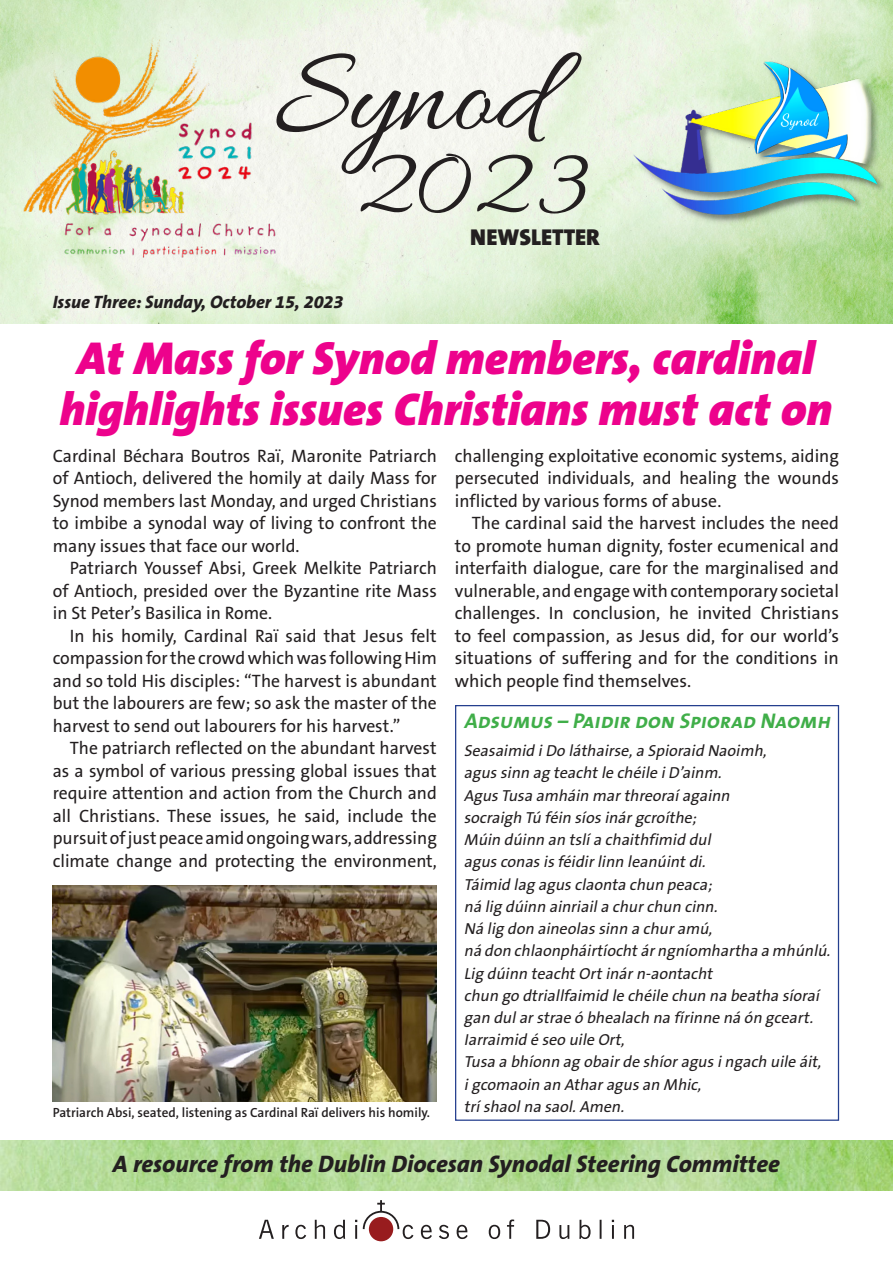
<style>
.page{position:relative;width:893px;height:1263px;background:#fff}
.page>*{position:absolute;margin:0;border:0;box-sizing:border-box;transform-origin:0 0}
.t1{font:125.1px "Allura";color:#231f20}
.t2{font:102.75px "Allura";color:#231f20}
.t3{font:italic 900 46.5px/51px "The Sans B9";color:#ed028c;text-align:center}
.t4{font:italic 800 24px "The Sans B8";color:#231f20}
.t5{font:900 23.1px "The Sans B9";color:#231f20}
.Paragraph_Style_1{font:italic 21.3px "The Sans Bold Caps";color:#40ae49}
.Paragraph_Style_1-2{font:18px/22.5px "The Sans B5 Plain";color:#231f20;text-align:justify}
.t6{font:italic 800 18px "The Sans B8";color:#231f20}
.Paragraph_Style_1-3{font:italic 16.05px "The Sans B5 Plain";letter-spacing:-.02em;color:#231f20}
.t7{font:600 13.35px "The Sans B6";color:#231f20}
</style>
<div class="page">
<img style="left:0;top:0;width:893px;height:324px">
<img style="left:0;top:1140px;width:893px;height:51px">
<img style="left:627px;top:24px;width:257px;height:245px">
<img style="left:24px;top:35px;width:269px;height:236px">
<div style="left:369px;top:1217px;width:24px;height:24px;background:#981c1e;border-radius:50%"></div>
<svg style="left:259px;top:1200px;width:375px;height:39px"></svg>
<img style="left:53px;top:885px;width:384px;height:216px">
<p class="t1" style="left:275px;top:26px;width:270px">Synod</p>
<p class="t2" style="left:355px;top:127px;width:236px">2023</p>
<p class="t5" style="left:470px;top:225px;width:131px">NEWSLETTER</p>
<p class="t6" style="left:53px;top:292px;width:292px">Issue Three: Sunday, October 15, 2023</p>
<p class="t3" style="left:59px;top:334px;width:774px">At Mass for Synod members, cardinal highlights issues Christians must act on</p>
<p class="Paragraph_Style_1-2" style="left:53px;top:445px;width:386px">Cardinal Béchara Boutros Raï, Maronite Patriarch of Antioch, delivered the homily at daily Mass for Synod members last Monday, and urged Christians to imbibe a synodal way of living to confront the many issues that face our world.</p>
<p class="Paragraph_Style_1-2" style="left:53px;top:558px;width:386px;text-indent:17px">Patriarch Youssef Absi, Greek Melkite Patriarch of Antioch, presided over the Byzantine rite Mass in St Peter’s Basilica in Rome.</p>
<p class="Paragraph_Style_1-2" style="left:53px;top:625px;width:386px;text-indent:17px">In his homily, Cardinal Raï said that Jesus felt compassion for the crowd which was following Him and so told His disciples: “The harvest is abundant but the labourers are few; so ask the master of the harvest to send out labourers for his harvest.”</p>
<p class="Paragraph_Style_1-2" style="left:53px;top:738px;width:386px;text-indent:17px">The patriarch reflected on the abundant harvest as a symbol of various pressing global issues that require attention and action from the Church and all Christians. These issues, he said, include the pursuit of just peace amid ongoing wars, addressing climate change and protecting the environment,</p>
<p class="t7" style="left:53px;top:1106px;width:379px">Patriarch Absi, seated, listening as Cardinal Raï delivers his homily.</p>
<p class="Paragraph_Style_1-2" style="left:455px;top:445px;width:386px">challenging exploitative economic systems, aiding persecuted individuals, and healing the wounds inflicted by various forms of abuse.</p>
<p class="Paragraph_Style_1-2" style="left:455px;top:513px;width:386px;text-indent:17px">The cardinal said the harvest includes the need to promote human dignity, foster ecumenical and interfaith dialogue, care for the marginalised and vulnerable, and engage with contemporary societal challenges. In conclusion, he invited Christians to feel compassion, as Jesus did, for our world’s situations of suffering and for the conditions in which people find themselves.</p>
<p class="Paragraph_Style_1" style="left:464px;top:703px;width:374px">Adsumus–Paidirdon Spiorad Naomh</p>
<p class="Paragraph_Style_1-3" style="left:464px;top:742px;width:307px">Seasaimid iDo láthairse,a Spioraid Naoimh,</p>
<p class="Paragraph_Style_1-3" style="left:464px;top:765px;width:262px">agus sinn ag teacht le chéile iD’ainm.</p>
<p class="Paragraph_Style_1-3" style="left:464px;top:787px;width:271px">Agus Tusa amháin marthreoraíagainn</p>
<p class="Paragraph_Style_1-3" style="left:464px;top:809px;width:237px">socraigh Tú féin síos inárgcroíthe;</p>
<p class="Paragraph_Style_1-3" style="left:464px;top:831px;width:252px">Múin dúinn an tslía chaithfimid dul</p>
<p class="Paragraph_Style_1-3" style="left:464px;top:853px;width:246px">agus conas is féidirlinn leanúint di.</p>
<p class="Paragraph_Style_1-3" style="left:464px;top:876px;width:253px">Táimid lag agus claonta chun peaca;</p>
<p class="Paragraph_Style_1-3" style="left:464px;top:898px;width:258px">ná lig dúinn ainriaila churchun cinn.</p>
<p class="Paragraph_Style_1-3" style="left:464px;top:920px;width:253px">Ná lig don aineolas sinn a churamú,</p>
<p class="Paragraph_Style_1-3" style="left:464px;top:942px;width:371px">ná don chlaonpháirtíocht árngníomhartha a mhúnlú.</p>
<p class="Paragraph_Style_1-3" style="left:464px;top:965px;width:253px">Lig dúinn teacht Ort inárn-aontacht</p>
<p class="Paragraph_Style_1-3" style="left:464px;top:987px;width:360px">chun go dtriallfaimid le chéile chun na beatha síoraí</p>
<p class="Paragraph_Style_1-3" style="left:464px;top:1009px;width:354px">gan dularstrae ó bhealach na fírinne ná ón gceart.</p>
<p class="Paragraph_Style_1-3" style="left:464px;top:1031px;width:165px">Iarraimid é seo uile Ort,</p>
<p class="Paragraph_Style_1-3" style="left:464px;top:1054px;width:362px">Tusa a bhíonn ag obairde shíoragus ingach uile áit,</p>
<p class="Paragraph_Style_1-3" style="left:464px;top:1076px;width:242px">igcomaoin an Atharagus an Mhic,</p>
<p class="Paragraph_Style_1-3" style="left:464px;top:1098px;width:165px">tríshaolna saol.Amen.</p>
<p class="t4" style="left:113px;top:1151px;width:669px">A resource from the Dublin Diocesan Synodal Steering Committee</p>
</div>
